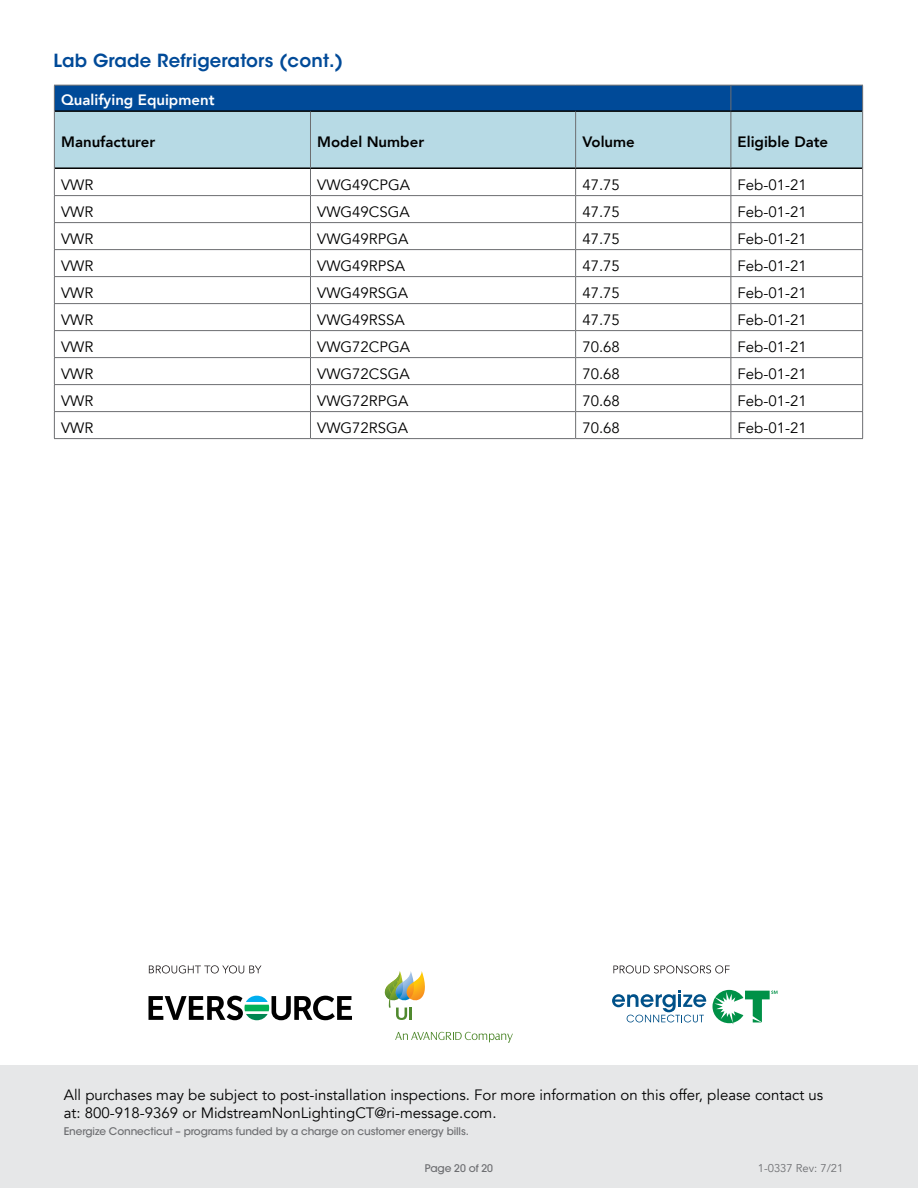
<style>
.page{position:relative;width:918px;height:1188px;background:#fff}
.page>*{position:absolute;margin:0;border:0;box-sizing:border-box;transform-origin:0 0}
.t1{font:600 18px "ITC Avant Garde Std";letter-spacing:.01em;color:#004a98}
.t2{font:15px/18px "Avenir";color:#000}
.t3{font:800 15px "Avenir";color:#000}
.t4{font:800 15px "Avenir";color:#fff}
.t5{font:11.25px "Avenir";color:#6d6e71}
.t6{font:500 10.5px "ITC Avant Garde Std";letter-spacing:-.01em;color:#6d6e71}
.t7{font:500 10.5px "ITC Avant Garde Pro";letter-spacing:-.01em;color:#6d6e71}
</style>
<div class="page">
<svg style="left:149px;top:996px;width:203px;height:24px"></svg>
<svg style="left:612px;top:990px;width:94px;height:32px"></svg>
<svg style="left:713px;top:990px;width:64px;height:35px"></svg>
<svg style="left:149px;top:965px;width:112px;height:9px"></svg>
<svg style="left:613px;top:965px;width:117px;height:9px"></svg>
<svg style="left:395px;top:1032px;width:118px;height:11px"></svg>
<svg style="left:385px;top:971px;width:40px;height:49px"></svg>
<div style="left:0;top:1066px;width:918px;height:122px;background:#e6e7e8"></div>
<div style="left:55px;top:112px;width:807px;height:55px;background:#b7dae5"></div>
<hr style="left:55px;top:110px;width:255px;height:2px;background:#000">
<hr style="left:310px;top:110px;width:266px;height:2px;background:#000">
<hr style="left:576px;top:110px;width:155px;height:2px;background:#000">
<hr style="left:731px;top:110px;width:131px;height:2px;background:#000">
<hr style="left:55px;top:167px;width:255px;height:2px;background:#000">
<hr style="left:310px;top:167px;width:266px;height:2px;background:#000">
<hr style="left:576px;top:167px;width:155px;height:2px;background:#000">
<hr style="left:731px;top:167px;width:131px;height:2px;background:#000">
<hr style="left:310px;top:112px;width:1px;height:55px;background:#6d6e71">
<hr style="left:575px;top:112px;width:1px;height:55px;background:#6d6e71">
<hr style="left:731px;top:112px;width:1px;height:55px;background:#6d6e71">
<hr style="left:862px;top:111px;width:1px;height:57px;background:#6d6e71">
<hr style="left:731px;top:195px;width:132px;height:1px;background:#6d6e71">
<hr style="left:731px;top:222px;width:132px;height:1px;background:#6d6e71">
<hr style="left:731px;top:249px;width:132px;height:1px;background:#6d6e71">
<hr style="left:731px;top:276px;width:132px;height:1px;background:#6d6e71">
<hr style="left:731px;top:303px;width:132px;height:1px;background:#6d6e71">
<hr style="left:731px;top:330px;width:132px;height:1px;background:#6d6e71">
<hr style="left:731px;top:357px;width:132px;height:1px;background:#6d6e71">
<hr style="left:731px;top:384px;width:132px;height:1px;background:#6d6e71">
<svg style="left:310px;top:169px;width:1px;height:269px"></svg>
<svg style="left:575px;top:169px;width:1px;height:269px"></svg>
<hr style="left:731px;top:411px;width:132px;height:1px;background:#6d6e71">
<svg style="left:731px;top:169px;width:1px;height:269px"></svg>
<svg style="left:862px;top:168px;width:1px;height:270px"></svg>
<hr style="left:731px;top:438px;width:132px;height:1px;background:#6d6e71">
<svg style="left:54px;top:85px;width:809px;height:26px;background:#034993"></svg>
<hr style="left:54px;top:111px;width:1px;height:57px;background:#6d6e71">
<hr style="left:54px;top:195px;width:256px;height:1px;background:#6d6e71">
<hr style="left:310px;top:195px;width:266px;height:1px;background:#6d6e71">
<hr style="left:576px;top:195px;width:155px;height:1px;background:#6d6e71">
<hr style="left:54px;top:222px;width:256px;height:1px;background:#6d6e71">
<hr style="left:310px;top:222px;width:266px;height:1px;background:#6d6e71">
<hr style="left:576px;top:222px;width:155px;height:1px;background:#6d6e71">
<hr style="left:54px;top:249px;width:256px;height:1px;background:#6d6e71">
<hr style="left:310px;top:249px;width:266px;height:1px;background:#6d6e71">
<hr style="left:576px;top:249px;width:155px;height:1px;background:#6d6e71">
<hr style="left:54px;top:276px;width:256px;height:1px;background:#6d6e71">
<hr style="left:310px;top:276px;width:266px;height:1px;background:#6d6e71">
<hr style="left:576px;top:276px;width:155px;height:1px;background:#6d6e71">
<hr style="left:54px;top:303px;width:256px;height:1px;background:#6d6e71">
<hr style="left:310px;top:303px;width:266px;height:1px;background:#6d6e71">
<hr style="left:576px;top:303px;width:155px;height:1px;background:#6d6e71">
<hr style="left:54px;top:330px;width:256px;height:1px;background:#6d6e71">
<hr style="left:310px;top:330px;width:266px;height:1px;background:#6d6e71">
<hr style="left:576px;top:330px;width:155px;height:1px;background:#6d6e71">
<hr style="left:54px;top:357px;width:256px;height:1px;background:#6d6e71">
<hr style="left:310px;top:357px;width:266px;height:1px;background:#6d6e71">
<hr style="left:576px;top:357px;width:155px;height:1px;background:#6d6e71">
<hr style="left:54px;top:384px;width:256px;height:1px;background:#6d6e71">
<hr style="left:310px;top:384px;width:266px;height:1px;background:#6d6e71">
<hr style="left:576px;top:384px;width:155px;height:1px;background:#6d6e71">
<hr style="left:54px;top:411px;width:256px;height:1px;background:#6d6e71">
<svg style="left:54px;top:168px;width:1px;height:270px"></svg>
<hr style="left:310px;top:411px;width:266px;height:1px;background:#6d6e71">
<hr style="left:576px;top:411px;width:155px;height:1px;background:#6d6e71">
<hr style="left:54px;top:438px;width:256px;height:1px;background:#6d6e71">
<hr style="left:310px;top:438px;width:266px;height:1px;background:#6d6e71">
<hr style="left:576px;top:438px;width:155px;height:1px;background:#6d6e71">
<p class="t1" style="left:53px;top:49px;width:291px">Lab Grade Refrigerators (cont.)</p>
<p class="t4" style="left:61px;top:89px;width:155px">Qualifying Equipment</p>
<p class="t3" style="left:61px;top:130px;width:96px">Manufacturer</p>
<p class="t3" style="left:317px;top:130px;width:108px">Model Number</p>
<p class="t3" style="left:582px;top:130px;width:54px">Volume</p>
<p class="t3" style="left:738px;top:130px;width:92px">Eligible Date</p>
<p class="t2" style="left:61px;top:176px;width:34px">VWR</p>
<p class="t2" style="left:317px;top:176px;width:94px">VWG49CPGA</p>
<p class="t2" style="left:582px;top:176px;width:39px">47.75</p>
<p class="t2" style="left:738px;top:176px;width:71px">Feb-01-21</p>
<p class="t2" style="left:61px;top:203px;width:34px">VWR</p>
<p class="t2" style="left:317px;top:203px;width:94px">VWG49CSGA</p>
<p class="t2" style="left:582px;top:203px;width:39px">47.75</p>
<p class="t2" style="left:738px;top:203px;width:71px">Feb-01-21</p>
<p class="t2" style="left:61px;top:230px;width:34px">VWR</p>
<p class="t2" style="left:317px;top:230px;width:93px">VWG49RPGA</p>
<p class="t2" style="left:582px;top:230px;width:39px">47.75</p>
<p class="t2" style="left:738px;top:230px;width:71px">Feb-01-21</p>
<p class="t2" style="left:61px;top:257px;width:34px">VWR</p>
<p class="t2" style="left:317px;top:257px;width:89px">VWG49RPSA</p>
<p class="t2" style="left:582px;top:257px;width:39px">47.75</p>
<p class="t2" style="left:738px;top:257px;width:71px">Feb-01-21</p>
<p class="t2" style="left:61px;top:284px;width:34px">VWR</p>
<p class="t2" style="left:317px;top:284px;width:92px">VWG49RSGA</p>
<p class="t2" style="left:582px;top:284px;width:39px">47.75</p>
<p class="t2" style="left:738px;top:284px;width:71px">Feb-01-21</p>
<p class="t2" style="left:61px;top:311px;width:34px">VWR</p>
<p class="t2" style="left:317px;top:311px;width:89px">VWG49RSSA</p>
<p class="t2" style="left:582px;top:311px;width:39px">47.75</p>
<p class="t2" style="left:738px;top:311px;width:71px">Feb-01-21</p>
<p class="t2" style="left:61px;top:338px;width:34px">VWR</p>
<p class="t2" style="left:317px;top:338px;width:94px">VWG72CPGA</p>
<p class="t2" style="left:582px;top:338px;width:39px">70.68</p>
<p class="t2" style="left:738px;top:338px;width:71px">Feb-01-21</p>
<p class="t2" style="left:61px;top:365px;width:34px">VWR</p>
<p class="t2" style="left:317px;top:365px;width:94px">VWG72CSGA</p>
<p class="t2" style="left:582px;top:365px;width:39px">70.68</p>
<p class="t2" style="left:738px;top:365px;width:71px">Feb-01-21</p>
<p class="t2" style="left:61px;top:392px;width:34px">VWR</p>
<p class="t2" style="left:317px;top:392px;width:93px">VWG72RPGA</p>
<p class="t2" style="left:582px;top:392px;width:39px">70.68</p>
<p class="t2" style="left:738px;top:392px;width:71px">Feb-01-21</p>
<p class="t2" style="left:61px;top:419px;width:34px">VWR</p>
<p class="t2" style="left:317px;top:419px;width:92px">VWG72RSGA</p>
<p class="t2" style="left:582px;top:419px;width:39px">70.68</p>
<p class="t2" style="left:738px;top:419px;width:71px">Feb-01-21</p>
<p class="t2" style="left:64px;top:1086px;width:761px">All purchases may be subject to post-installation inspections. For more information on this offer, please contact us at: 800-918-9369 or MidstreamNonLightingCT@ri-message.com.</p>
<p class="t6" style="left:64px;top:1125px;width:407px">Energize Connecticut – programs funded by a charge on customer energy bills.</p>
<p class="t7" style="left:425px;top:1162px;width:70px">Page 20 of 20</p>
<p class="t5" style="left:758px;top:1161px;width:87px">1-0337 Rev: 7/21</p>
</div>
